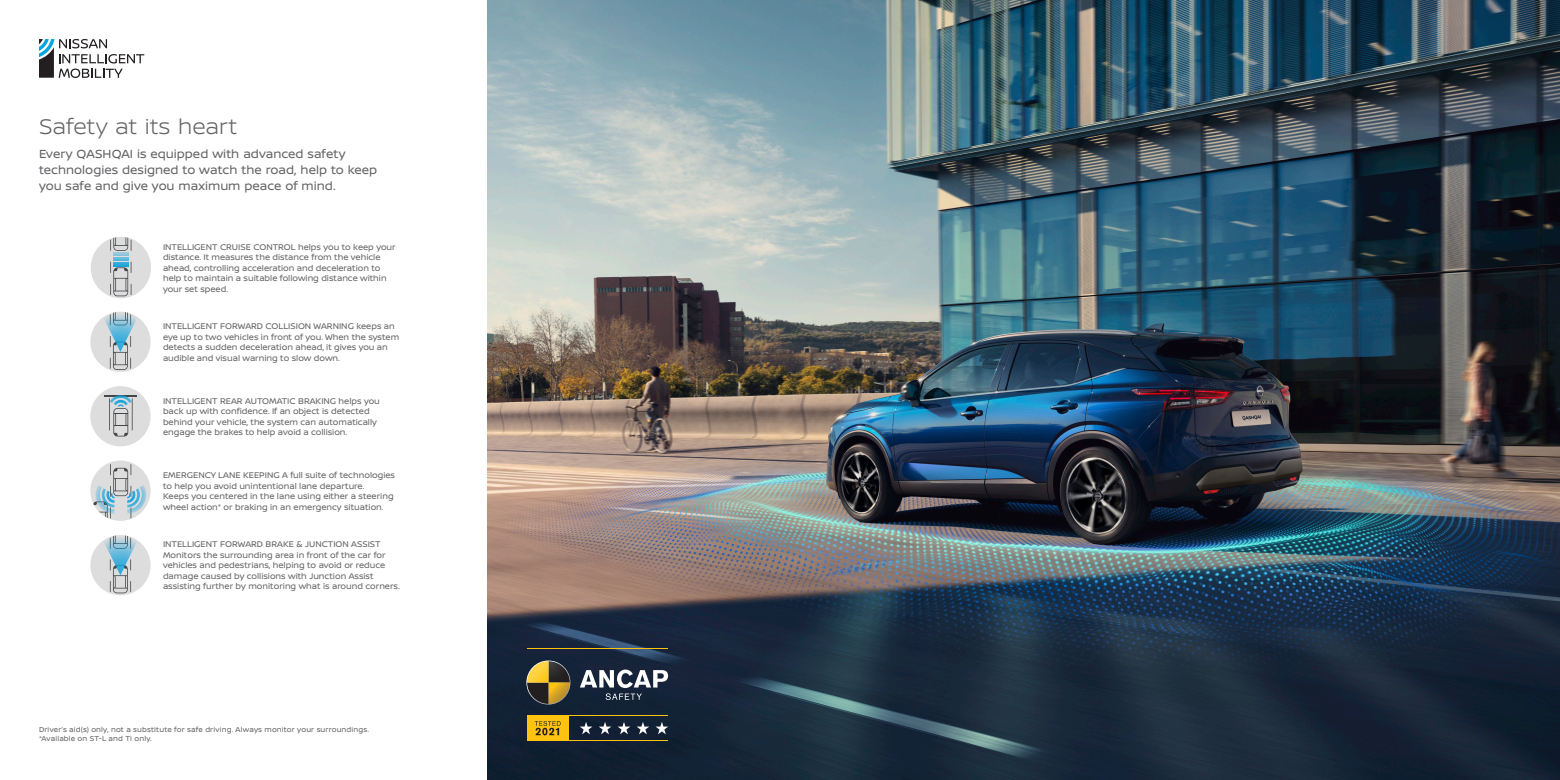
<style>
.page{position:relative;width:1560px;height:780px;background:#fff}
.page>*{position:absolute;margin:0;border:0;box-sizing:border-box;transform-origin:0 0}
._003_C18_LIGHT_N75_FG{font:300 22.5px "Nissan Brand";letter-spacing:.005em;color:#636366}
._007-10_REGULAR_N75_FG{font:12.5px/16.2px "Nissan Brand";color:#636366}
._012-C7_REGULAR_N75_FG{font:8.75px/10.5px "Nissan Brand";color:#636366}
._004b-C7_ITALIC_N75_FG{font:7.5px "Nissan Brand";letter-spacing:.02em;color:#636366}
</style>
<div class="page">
<img style="left:487px;top:0;width:1072px;height:780px">
<div style="left:527px;top:715px;width:42px;height:25px;background:#fec210"></div>
<hr style="left:527px;top:715px;width:141px;height:1px;background:#fec210">
<hr style="left:527px;top:740px;width:141px;height:1px;background:#fec210">
<hr style="left:527px;top:648px;width:141px;height:1px;background:#fec210">
<svg style="left:579px;top:721px;width:13px;height:13px"></svg>
<svg style="left:598px;top:721px;width:13px;height:13px"></svg>
<svg style="left:617px;top:721px;width:13px;height:13px"></svg>
<svg style="left:636px;top:721px;width:13px;height:13px"></svg>
<svg style="left:655px;top:721px;width:13px;height:13px"></svg>
<svg style="left:580px;top:669px;width:88px;height:31px"></svg>
<svg style="left:526px;top:660px;width:44px;height:44px"></svg>
<svg style="left:527px;top:661px;width:42px;height:42px"></svg>
<svg style="left:534px;top:721px;width:26px;height:14px"></svg>
<svg style="left:39px;top:39px;width:105px;height:39px"></svg>
<div style="left:91px;top:237px;width:60px;height:61px;background:#deddde;border-radius:50%"></div>
<svg style="left:110px;top:262px;width:22px;height:34px"></svg>
<svg style="left:110px;top:237px;width:22px;height:14px"></svg>
<svg style="left:113px;top:252px;width:16px;height:4px"></svg>
<svg style="left:113px;top:257px;width:16px;height:4px"></svg>
<svg style="left:113px;top:262px;width:16px;height:4px"></svg>
<div style="left:90px;top:312px;width:61px;height:60px;background:#deddde;border-radius:50%"></div>
<svg style="left:103px;top:312px;width:35px;height:58px"></svg>
<div style="left:90px;top:386px;width:61px;height:60px;background:#deddde;border-radius:50%"></div>
<hr style="left:132px;top:398px;width:1px;height:32px;background:#444749">
<hr style="left:105px;top:394px;width:32px;height:2px;background:#444749">
<hr style="left:109px;top:398px;width:1px;height:32px;background:#444749">
<svg style="left:110px;top:395px;width:22px;height:41px"></svg>
<svg style="left:90px;top:460px;width:61px;height:61px"></svg>
<svg style="left:93px;top:464px;width:56px;height:57px"></svg>
<div style="left:90px;top:535px;width:61px;height:60px;background:#deddde;border-radius:50%"></div>
<svg style="left:103px;top:535px;width:35px;height:58px"></svg>
<p class="_003_C18_LIGHT_N75_FG" style="left:39px;top:110px;width:200px">Safety at its heart</p>
<p class="_007-10_REGULAR_N75_FG" style="left:39px;top:145px;width:340px">Every QASHQAI is equipped with advanced safety technologies designed to watch the road, help to keep you safe and give you maximum peace of mind.</p>
<p class="_012-C7_REGULAR_N75_FG" style="left:163px;top:241px;width:234px">INTELLIGENT CRUISE CONTROL helps you to keep your distance. It measures the distance from the vehicle ahead, controlling acceleration and deceleration to help to maintain a suitable following distance within your set speed.</p>
<p class="_012-C7_REGULAR_N75_FG" style="left:163px;top:321px;width:238px">INTELLIGENT FORWARD COLLISION WARNING keeps an eye up to two vehicles in front of you. When the system detects a sudden deceleration ahead, it gives you an audible and visual warning to slow down.</p>
<p class="_012-C7_REGULAR_N75_FG" style="left:163px;top:395px;width:218px">INTELLIGENT REAR AUTOMATIC BRAKING helps you back up with confidence. If an object is detected behind your vehicle, the system can automatically engage the brakes to help avoid a collision.</p>
<p class="_012-C7_REGULAR_N75_FG" style="left:163px;top:469px;width:233px">EMERGENCY LANE KEEPING A full suite of technologies to help you avoid unintentional lane departure.<br>Keeps you centered in the lane using either a steering wheel action* or braking in an emergency situation.</p>
<p class="_012-C7_REGULAR_N75_FG" style="left:163px;top:539px;width:238px">INTELLIGENT FORWARD BRAKE &amp; JUNCTION ASSIST Monitors the surrounding area in front of the car for vehicles and pedestrians, helping to avoid or reduce damage caused by collisions with Junction Assist assisting further by monitoring what is around corners.</p>
<p class="_004b-C7_ITALIC_N75_FG" style="left:39px;top:724px;width:331px">Driver’s aid(s) only, not a substitute for safe driving. Always monitor your surroundings.</p>
<p class="_004b-C7_ITALIC_N75_FG" style="left:39px;top:733px;width:114px">*Available on ST-L and Ti only.</p>
</div>
